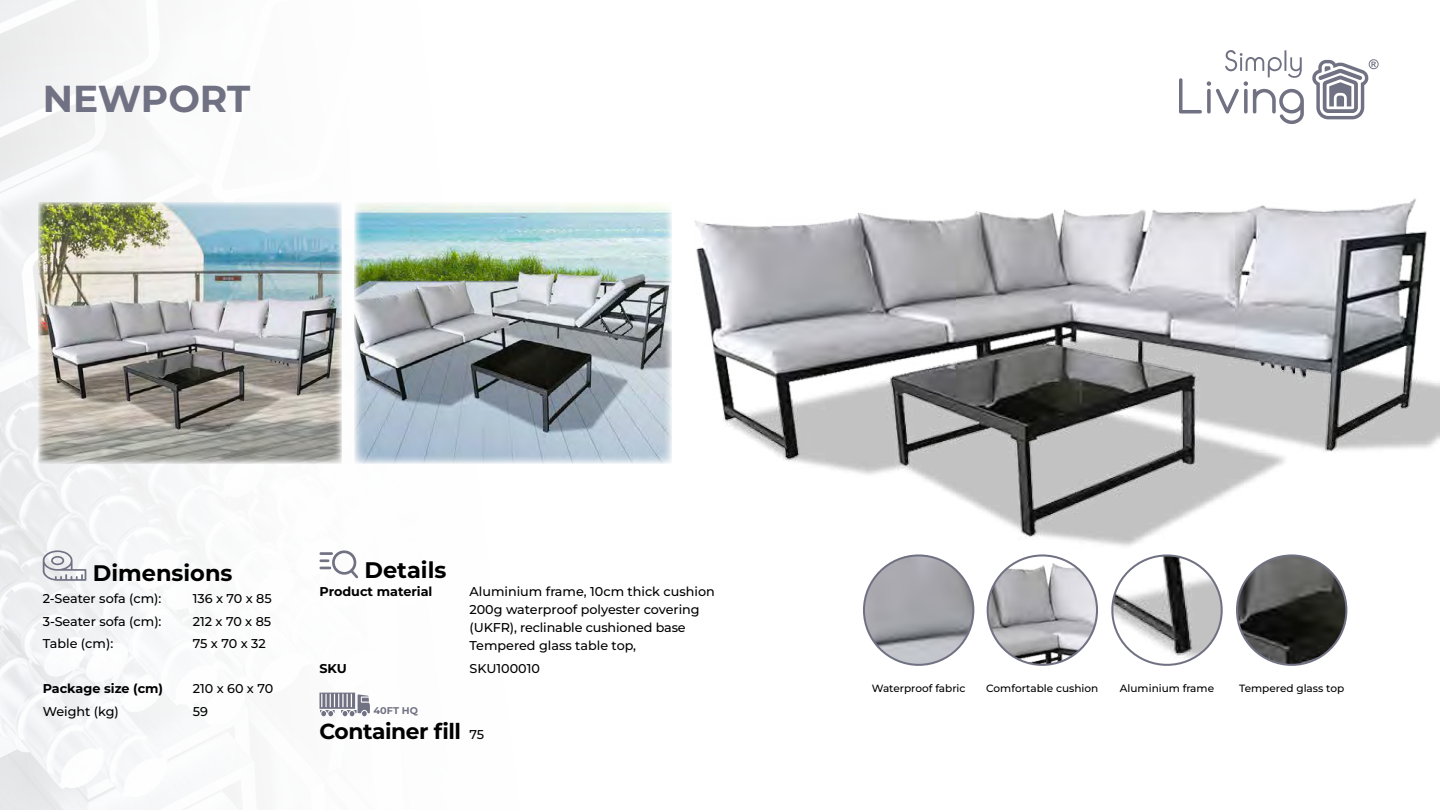
<style>
.page{position:relative;width:1440px;height:810px;background:#fff}
.page>*{position:absolute;margin:0;border:0;box-sizing:border-box;transform-origin:0 0}
.t1{font:700 37.5px "Montserrat";letter-spacing:-.005em;color:#707182}
.t2{font:700 22.5px "Montserrat";color:#000}
.t3{font:700 21.75px "Montserrat";letter-spacing:-.02em;color:#000}
.t4{font:500 12.75px/18px "Montserrat";color:#000}
.t5{font:700 12.75px "Montserrat";color:#000}
.t6{font:500 10.5px "Montserrat";color:#000}
.t7{font:700 9.75px "Montserrat";color:#707182}
.s1{font-weight:500;font-size:12.75px}
</style>
<div class="page">
<svg style="left:1179px;top:50px;width:125px;height:74px"></svg>
<svg style="left:1312px;top:59px;width:67px;height:60px"></svg>
<svg style="left:43px;top:550px;width:43px;height:31px"></svg>
<svg style="left:319px;top:549px;width:39px;height:29px"></svg>
<svg style="left:320px;top:693px;width:50px;height:23px"></svg>
<img style="left:38px;top:202px;width:303px;height:261px">
<img style="left:694px;top:198px;width:746px;height:386px">
<img style="left:354px;top:202px;width:318px;height:261px">
<img style="left:1237px;top:555px;width:109px;height:110px;border-radius:55px">
<div style="left:1236px;top:554px;width:111px;height:112px;border:2px solid #707182;border-radius:50%"></div>
<svg style="left:1104px;top:547px;width:123px;height:119px"></svg>
<img style="left:988px;top:555px;width:109px;height:110px;border-radius:55px">
<div style="left:987px;top:554px;width:111px;height:112px;border:2px solid #707182;border-radius:50%"></div>
<img style="left:864px;top:555px;width:109px;height:110px;border-radius:55px">
<div style="left:863px;top:554px;width:111px;height:112px;border:2px solid #707182;border-radius:50%"></div>
<h1 class="t1" style="left:43px;top:74px;width:209px">NEWPORT</h1>
<h2 class="t2" style="left:93px;top:558px;width:141px">Dimensions</h2>
<p class="t4" style="left:43px;top:589px;width:120px">2-Seater sofa (cm):</p>
<p class="t4" style="left:193px;top:589px;width:81px">136 x 70 x 85</p>
<p class="t4" style="left:43px;top:612px;width:120px">3-Seater sofa (cm):</p>
<p class="t4" style="left:193px;top:612px;width:80px">212 x 70 x 85</p>
<p class="t4" style="left:43px;top:634px;width:72px">Table (cm):</p>
<p class="t4" style="left:193px;top:634px;width:74px">75 x 70 x 32</p>
<p class="t5" style="left:43px;top:680px;width:122px">Package size (cm)</p>
<p class="t4" style="left:193px;top:679px;width:82px">210 x 60 x 70</p>
<p class="t4" style="left:43px;top:702px;width:78px">Weight (kg)</p>
<p class="t4" style="left:193px;top:702px;width:17px">59</p>
<h2 class="t2" style="left:364px;top:555px;width:83px">Details</h2>
<p class="t5" style="left:320px;top:583px;width:114px">Product material</p>
<p class="t4" style="left:470px;top:582px;width:247px">Aluminium frame, 10cm thick cushion 200g waterproof polyester covering (UKFR), reclinable cushioned base Tempered glass table top,</p>
<p class="t5" style="left:320px;top:660px;width:29px">SKU</p>
<p class="t4" style="left:470px;top:659px;width:72px">SKU100010</p>
<p class="t7" style="left:374px;top:704px;width:46px">40FT HQ</p>
<h3 class="t3" style="left:320px;top:717px;width:166px">Container fill <span class="s1">75</span></h3>
<p class="t6" style="left:872px;top:681px;width:95px">Waterproof fabric</p>
<p class="t6" style="left:986px;top:681px;width:114px">Comfortable cushion</p>
<p class="t6" style="left:1120px;top:681px;width:96px">Aluminium frame</p>
<p class="t6" style="left:1239px;top:681px;width:107px">Tempered glass top</p>
</div>
